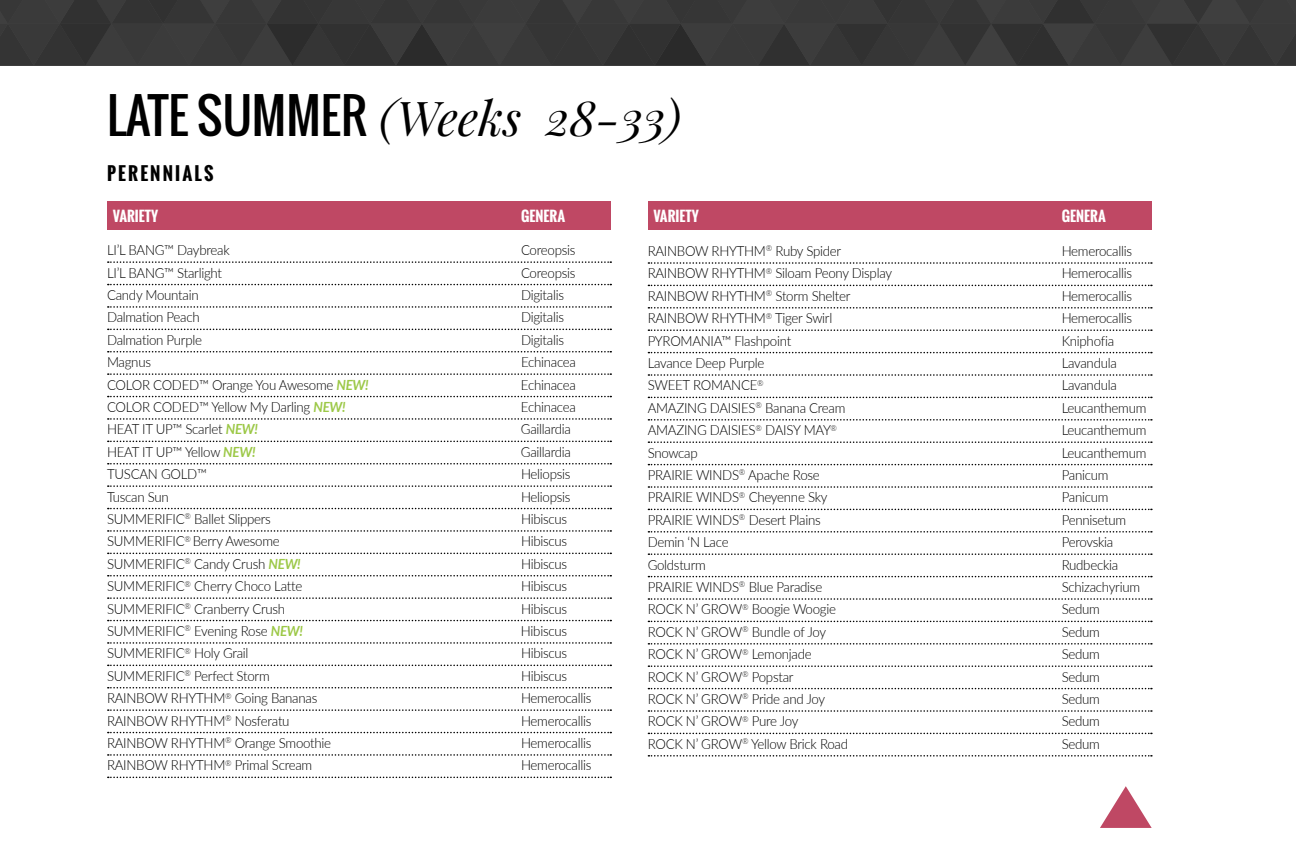
<style>
.page{position:relative;width:1296px;height:864px;background:#fff}
.page>*{position:absolute;margin:0;border:0;box-sizing:border-box;transform-origin:0 0}
.t1{font:italic 48px "Playfair Display";color:#000}
.t2{font:700 18px "Oswald";letter-spacing:.12em;color:#000}
.t3{font:300 14px "Lato";letter-spacing:-.02em;color:#000;scale:.95 1}
.t4{font:700 14px "Oswald";color:#fff}
.s1{font-family:"Oswald";font-style:normal}
.s2{font-weight:700;font-style:italic;color:#9cc847}
</style>
<div class="page">
<svg style="left:108px;top:261px;width:503px;height:2px"></svg>
<svg style="left:108px;top:284px;width:503px;height:1px"></svg>
<svg style="left:108px;top:306px;width:503px;height:2px"></svg>
<svg style="left:108px;top:329px;width:503px;height:1px"></svg>
<svg style="left:108px;top:351px;width:503px;height:2px"></svg>
<svg style="left:108px;top:373px;width:503px;height:2px"></svg>
<svg style="left:108px;top:396px;width:503px;height:1px"></svg>
<svg style="left:108px;top:418px;width:503px;height:2px"></svg>
<svg style="left:108px;top:441px;width:503px;height:1px"></svg>
<svg style="left:108px;top:463px;width:503px;height:2px"></svg>
<svg style="left:108px;top:485px;width:503px;height:2px"></svg>
<svg style="left:108px;top:508px;width:503px;height:1px"></svg>
<svg style="left:108px;top:530px;width:503px;height:2px"></svg>
<svg style="left:108px;top:553px;width:503px;height:1px"></svg>
<svg style="left:108px;top:575px;width:503px;height:2px"></svg>
<svg style="left:108px;top:597px;width:503px;height:2px"></svg>
<svg style="left:108px;top:620px;width:503px;height:1px"></svg>
<svg style="left:108px;top:642px;width:503px;height:2px"></svg>
<svg style="left:108px;top:665px;width:503px;height:1px"></svg>
<svg style="left:108px;top:687px;width:503px;height:2px"></svg>
<svg style="left:108px;top:709px;width:503px;height:2px"></svg>
<svg style="left:108px;top:732px;width:503px;height:1px"></svg>
<svg style="left:108px;top:754px;width:503px;height:2px"></svg>
<svg style="left:108px;top:777px;width:503px;height:1px"></svg>
<div style="left:107px;top:202px;width:504px;height:28px;background:#bf4864"></div>
<div style="left:648px;top:202px;width:504px;height:28px;background:#bf4864"></div>
<svg style="left:648px;top:262px;width:504px;height:2px"></svg>
<svg style="left:648px;top:285px;width:504px;height:1px"></svg>
<svg style="left:648px;top:307px;width:504px;height:2px"></svg>
<svg style="left:648px;top:329px;width:504px;height:2px"></svg>
<svg style="left:648px;top:352px;width:504px;height:1px"></svg>
<svg style="left:648px;top:374px;width:504px;height:2px"></svg>
<svg style="left:648px;top:397px;width:504px;height:1px"></svg>
<svg style="left:648px;top:419px;width:504px;height:2px"></svg>
<svg style="left:648px;top:441px;width:504px;height:2px"></svg>
<svg style="left:648px;top:464px;width:504px;height:1px"></svg>
<svg style="left:648px;top:486px;width:504px;height:2px"></svg>
<svg style="left:648px;top:509px;width:504px;height:1px"></svg>
<svg style="left:648px;top:531px;width:504px;height:2px"></svg>
<svg style="left:648px;top:553px;width:504px;height:2px"></svg>
<svg style="left:648px;top:576px;width:504px;height:1px"></svg>
<svg style="left:648px;top:598px;width:504px;height:2px"></svg>
<svg style="left:648px;top:621px;width:504px;height:1px"></svg>
<svg style="left:648px;top:643px;width:504px;height:2px"></svg>
<svg style="left:648px;top:665px;width:504px;height:2px"></svg>
<svg style="left:648px;top:688px;width:504px;height:1px"></svg>
<svg style="left:648px;top:710px;width:504px;height:2px"></svg>
<svg style="left:648px;top:733px;width:504px;height:1px"></svg>
<svg style="left:648px;top:755px;width:504px;height:2px"></svg>
<svg style="left:1100px;top:786px;width:52px;height:42px"></svg>
<div style="left:0;top:0;width:1224px;height:65px;background:#373737"></div>
<div style="left:1224px;top:0;width:72px;height:65px;background:#393939"></div>
<h1 class="t1" style="left:107px;top:86px;width:576px"><span class="s1">LATE SUMMER</span> (Weeks 28-33)</h1>
<p class="t2" style="left:107px;top:160px;width:108px">PERENNIALS</p>
<p class="t4" style="left:113px;top:206px;width:47px">VARIETY</p>
<p class="t4" style="left:521px;top:206px;width:46px">GENERA</p>
<p class="t4" style="left:653px;top:206px;width:47px">VARIETY</p>
<p class="t4" style="left:1062px;top:206px;width:46px">GENERA</p>
<p class="t3" style="left:648px;top:241px;width:205px">RAINBOW RHYTHM<sup>®</sup> Ruby Spider</p>
<p class="t3" style="left:1062px;top:241px;width:76px">Hemerocallis</p>
<p class="t3" style="left:648px;top:264px;width:259px">RAINBOW RHYTHM<sup>®</sup> Siloam Peony Display</p>
<p class="t3" style="left:1062px;top:264px;width:76px">Hemerocallis</p>
<p class="t3" style="left:648px;top:286px;width:215px">RAINBOW RHYTHM<sup>®</sup> Storm Shelter</p>
<p class="t3" style="left:1062px;top:286px;width:76px">Hemerocallis</p>
<p class="t3" style="left:648px;top:308px;width:196px">RAINBOW RHYTHM<sup>®</sup> Tiger Swirl</p>
<p class="t3" style="left:1062px;top:308px;width:76px">Hemerocallis</p>
<p class="t3" style="left:648px;top:331px;width:153px">PYROMANIA™ Flashpoint</p>
<p class="t3" style="left:1062px;top:331px;width:57px">Kniphofia</p>
<p class="t3" style="left:648px;top:353px;width:124px">Lavance Deep Purple</p>
<p class="t3" style="left:1062px;top:353px;width:60px">Lavandula</p>
<p class="t3" style="left:648px;top:376px;width:124px">SWEET ROMANCE<sup>®</sup></p>
<p class="t3" style="left:1062px;top:376px;width:60px">Lavandula</p>
<p class="t3" style="left:648px;top:398px;width:210px">AMAZING DAISIES<sup>®</sup> Banana Cream</p>
<p class="t3" style="left:1062px;top:398px;width:91px">Leucanthemum</p>
<p class="t3" style="left:648px;top:420px;width:201px">AMAZING DAISIES<sup>®</sup> DAISY MAY<sup>®</sup></p>
<p class="t3" style="left:1062px;top:420px;width:91px">Leucanthemum</p>
<p class="t3" style="left:648px;top:443px;width:54px">Snowcap</p>
<p class="t3" style="left:1062px;top:443px;width:91px">Leucanthemum</p>
<p class="t3" style="left:648px;top:465px;width:183px">PRAIRIE WINDS<sup>®</sup> Apache Rose</p>
<p class="t3" style="left:1062px;top:465px;width:51px">Panicum</p>
<p class="t3" style="left:648px;top:488px;width:191px">PRAIRIE WINDS<sup>®</sup> Cheyenne Sky</p>
<p class="t3" style="left:1062px;top:488px;width:51px">Panicum</p>
<p class="t3" style="left:648px;top:510px;width:184px">PRAIRIE WINDS<sup>®</sup> Desert Plains</p>
<p class="t3" style="left:1062px;top:510px;width:69px">Pennisetum</p>
<p class="t3" style="left:648px;top:532px;width:87px">Demin ‘N Lace</p>
<p class="t3" style="left:1062px;top:532px;width:56px">Perovskia</p>
<p class="t3" style="left:648px;top:555px;width:63px">Goldsturm</p>
<p class="t3" style="left:1062px;top:555px;width:61px">Rudbeckia</p>
<p class="t3" style="left:648px;top:577px;width:185px">PRAIRIE WINDS<sup>®</sup> Blue Paradise</p>
<p class="t3" style="left:1062px;top:577px;width:84px">Schizachyrium</p>
<p class="t3" style="left:648px;top:600px;width:200px">ROCK N’ GROW<sup>®</sup> Boogie Woogie</p>
<p class="t3" style="left:1062px;top:600px;width:42px">Sedum</p>
<p class="t3" style="left:648px;top:622px;width:189px">ROCK N’ GROW<sup>®</sup> Bundle of Joy</p>
<p class="t3" style="left:1062px;top:622px;width:42px">Sedum</p>
<p class="t3" style="left:648px;top:644px;width:174px">ROCK N’ GROW<sup>®</sup> Lemonjade</p>
<p class="t3" style="left:1062px;top:644px;width:42px">Sedum</p>
<p class="t3" style="left:648px;top:667px;width:155px">ROCK N’ GROW<sup>®</sup> Popstar</p>
<p class="t3" style="left:1062px;top:667px;width:42px">Sedum</p>
<p class="t3" style="left:648px;top:689px;width:188px">ROCK N’ GROW<sup>®</sup> Pride and Joy</p>
<p class="t3" style="left:1062px;top:689px;width:42px">Sedum</p>
<p class="t3" style="left:648px;top:712px;width:160px">ROCK N’ GROW<sup>®</sup> Pure Joy</p>
<p class="t3" style="left:1062px;top:712px;width:42px">Sedum</p>
<p class="t3" style="left:648px;top:734px;width:212px">ROCK N’ GROW<sup>®</sup> Yellow Brick Road</p>
<p class="t3" style="left:1062px;top:734px;width:42px">Sedum</p>
<p class="t3" style="left:107px;top:240px;width:131px">LI’L BANG™ Daybreak</p>
<p class="t3" style="left:521px;top:240px;width:59px">Coreopsis</p>
<p class="t3" style="left:107px;top:263px;width:123px">LI’L BANG™ Starlight</p>
<p class="t3" style="left:521px;top:263px;width:59px">Coreopsis</p>
<p class="t3" style="left:107px;top:285px;width:98px">Candy Mountain</p>
<p class="t3" style="left:521px;top:285px;width:47px">Digitalis</p>
<p class="t3" style="left:107px;top:308px;width:99px">Dalmation Peach</p>
<p class="t3" style="left:521px;top:308px;width:47px">Digitalis</p>
<p class="t3" style="left:107px;top:330px;width:102px">Dalmation Purple</p>
<p class="t3" style="left:521px;top:330px;width:47px">Digitalis</p>
<p class="t3" style="left:107px;top:352px;width:48px">Magnus</p>
<p class="t3" style="left:521px;top:352px;width:59px">Echinacea</p>
<p class="t3" style="left:107px;top:375px;width:277px">COLOR CODED™ Orange You Awesome <span class="s2">NEW!</span></p>
<p class="t3" style="left:521px;top:375px;width:59px">Echinacea</p>
<p class="t3" style="left:107px;top:397px;width:253px">COLOR CODED™ Yellow My Darling <span class="s2">NEW!</span></p>
<p class="t3" style="left:521px;top:397px;width:59px">Echinacea</p>
<p class="t3" style="left:107px;top:420px;width:161px">HEAT IT UP™ Scarlet <span class="s2">NEW!</span></p>
<p class="t3" style="left:521px;top:420px;width:54px">Gaillardia</p>
<p class="t3" style="left:107px;top:442px;width:158px">HEAT IT UP™ Yellow <span class="s2">NEW!</span></p>
<p class="t3" style="left:521px;top:442px;width:54px">Gaillardia</p>
<p class="t3" style="left:107px;top:464px;width:107px">TUSCAN GOLD™</p>
<p class="t3" style="left:521px;top:464px;width:54px">Heliopsis</p>
<p class="t3" style="left:107px;top:487px;width:67px">Tuscan Sun</p>
<p class="t3" style="left:521px;top:487px;width:54px">Heliopsis</p>
<p class="t3" style="left:107px;top:509px;width:174px">SUMMERIFIC<sup>®</sup> Ballet Slippers</p>
<p class="t3" style="left:521px;top:509px;width:50px">Hibiscus</p>
<p class="t3" style="left:107px;top:532px;width:183px">SUMMERIFIC<sup>®</sup> Berry Awesome</p>
<p class="t3" style="left:521px;top:532px;width:50px">Hibiscus</p>
<p class="t3" style="left:107px;top:554px;width:205px">SUMMERIFIC<sup>®</sup> Candy Crush <span class="s2">NEW!</span></p>
<p class="t3" style="left:521px;top:554px;width:50px">Hibiscus</p>
<p class="t3" style="left:107px;top:576px;width:207px">SUMMERIFIC<sup>®</sup> Cherry Choco Latte</p>
<p class="t3" style="left:521px;top:576px;width:50px">Hibiscus</p>
<p class="t3" style="left:107px;top:599px;width:189px">SUMMERIFIC<sup>®</sup> Cranberry Crush</p>
<p class="t3" style="left:521px;top:599px;width:50px">Hibiscus</p>
<p class="t3" style="left:107px;top:621px;width:208px">SUMMERIFIC<sup>®</sup> Evening Rose <span class="s2">NEW!</span></p>
<p class="t3" style="left:521px;top:621px;width:50px">Hibiscus</p>
<p class="t3" style="left:107px;top:644px;width:150px">SUMMERIFIC<sup>®</sup> Holy Grail</p>
<p class="t3" style="left:521px;top:644px;width:50px">Hibiscus</p>
<p class="t3" style="left:107px;top:666px;width:173px">SUMMERIFIC<sup>®</sup> Perfect Storm</p>
<p class="t3" style="left:521px;top:666px;width:50px">Hibiscus</p>
<p class="t3" style="left:107px;top:688px;width:223px">RAINBOW RHYTHM<sup>®</sup> Going Bananas</p>
<p class="t3" style="left:521px;top:688px;width:76px">Hemerocallis</p>
<p class="t3" style="left:107px;top:711px;width:194px">RAINBOW RHYTHM<sup>®</sup> Nosferatu</p>
<p class="t3" style="left:521px;top:711px;width:76px">Hemerocallis</p>
<p class="t3" style="left:107px;top:733px;width:237px">RAINBOW RHYTHM<sup>®</sup> Orange Smoothie</p>
<p class="t3" style="left:521px;top:733px;width:76px">Hemerocallis</p>
<p class="t3" style="left:107px;top:756px;width:218px">RAINBOW RHYTHM<sup>®</sup> Primal Scream</p>
<p class="t3" style="left:521px;top:756px;width:76px">Hemerocallis</p>
</div>
